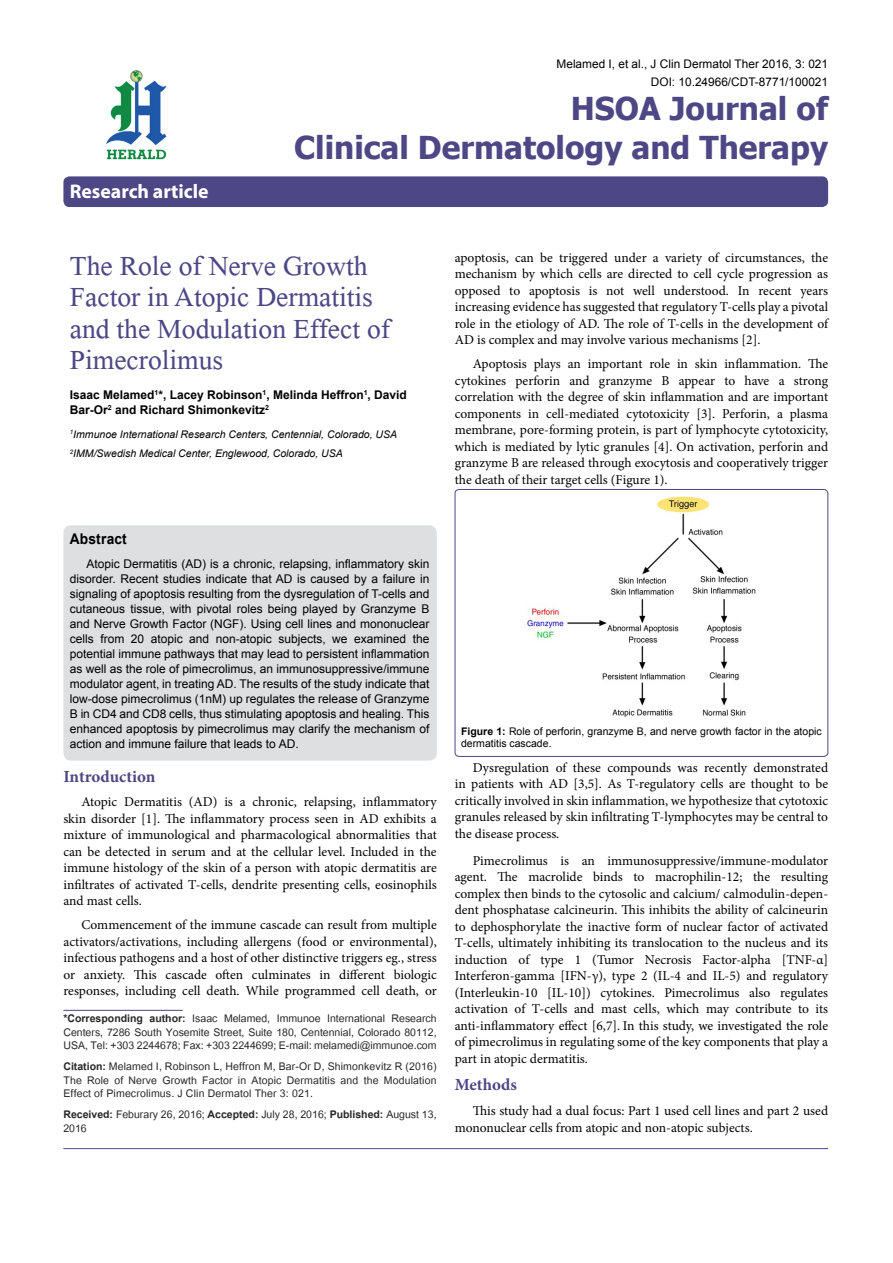
<style>
.page{position:relative;width:893px;height:1263px;background:#fff}
.page>*{position:absolute;margin:0;border:0;box-sizing:border-box;transform-origin:0 0}
.t1{font:41.25px/31.5px "Microsoft Himalaya";color:#4d4785}
.t2{font:700 31.5px/39px "Tahoma";color:#4d4785;text-align:right}
.t3{font:700 19.8px "Myriad Hebrew";color:#fff}
.t4{font:700 16.95px "Minion Pro";color:#4d4785}
.t5{font:700 14.85px "Arial";letter-spacing:.015em;color:#000;scale:.93 1}
.t6{font:14.7px/13.5px "Utsaah";color:#282627;text-align:justify}
.t7{font:13.5px/16.5px "Minion Pro";letter-spacing:-.005em;color:#000;text-align:justify}
.t8{font:12px/15px "Arial";color:#000;text-align:justify}
.t9{font:700 12px/15px "Arial";color:#000}
.t10{font:11.85px/18px "Arial";color:#000;text-align:right}
.t11{font:italic 10.5px/19.5px "Arial";color:#000}
.t12{font:10.5px/12px "Arial";color:#000}
.s1{font-weight:700}
</style>
<div class="page">
<div style="left:63px;top:176px;width:765px;height:31px;background:#4d4785;border-radius:6px"></div>
<hr style="left:63px;top:1010px;width:120px;height:1px;background:#4d4785">
<img style="left:106px;top:70px;width:61px;height:90px">
<hr style="left:63px;top:1148px;width:765px;height:1px;background:#4d4785">
<div style="left:63px;top:525px;width:374px;height:236px;background:#dedfe0;border-radius:8px"></div>
<div style="left:455px;top:489px;width:373px;height:268px;border:1px solid #4d4785;border-radius:4px"></div>
<img style="left:527px;top:496px;width:229px;height:221px">
<h3 class="t3" style="left:70px;top:180px;width:140px">Research article</h3>
<p class="t10" style="left:557px;top:55px;width:273px">Melamed I, et al., J Clin Dermatol Ther 2016, 3: 021<br>DOI: 10.24966/CDT-8771/100021</p>
<h2 class="t2" style="left:294px;top:87px;width:535px">HSOA Journal of<br>Clinical Dermatology and Therapy</h2>
<h1 class="t1" style="left:70px;top:245px;width:322px">The Role of Nerve Growth<br>Factor in Atopic Dermatitis and the Modulation Effect of<br>Pimecrolimus</h1>
<p class="t9" style="left:70px;top:387px;width:339px">Isaac Melamed<sup>1</sup>*, Lacey Robinson<sup>1</sup>, Melinda Heffron<sup>1</sup>, David<br>Bar-Or<sup>2</sup> and Richard Shimonkevitz<sup>2</sup></p>
<p class="t11" style="left:70px;top:424px;width:329px"><sup>1</sup>Immunoe International Research Centers, Centennial, Colorado, USA<br><sup>2</sup>IMM/Swedish Medical Center, Englewood, Colorado, USA</p>
<p class="t7" style="left:455px;top:249px;width:375px">apoptosis, can be triggered under a variety of circumstances, the mechanism by which cells are directed to cell cycle progression as opposed to apoptosis is not well understood. In recent years increasing evidence has suggested that regulatory T-cells play a pivotal role in the etiology of AD. The role of T-cells in the development of AD is complex and may involve various mechanisms [2].</p>
<p class="t7" style="left:455px;top:356px;width:375px;text-indent:18px">Apoptosis plays an important role in skin inflammation. The cytokines perforin and granzyme B appear to have a strong correlation with the degree of skin inflammation and are important components in cell-mediated cytotoxicity [3]. Perforin, a plasma membrane, pore-forming protein, is part of lymphocyte cytotoxicity, which is mediated by lytic granules [4]. On activation, perforin and granzyme B are released through exocytosis and cooperatively trigger the death of their target cells (Figure 1).</p>
<p class="t5" style="left:70px;top:529px;width:63px">Abstract</p>
<p class="t8" style="left:70px;top:557px;width:361px;text-indent:16px">Atopic Dermatitis (AD) is a chronic, relapsing, inflammatory skin disorder. Recent studies indicate that AD is caused by a failure in signaling of apoptosis resulting from the dysregulation of T-cells and cutaneous tissue, with pivotal roles being played by Granzyme B and Nerve Growth Factor (NGF). Using cell lines and mononuclear cells from 20 atopic and non-atopic subjects, we examined the potential immune pathways that may lead to persistent inflammation as well as the role of pimecrolimus, an immunosuppressive/immune modulator agent, in treating AD. The results of the study indicate that low-dose pimecrolimus (1nM) up regulates the release of Granzyme B in CD4 and CD8 cells, thus stimulating apoptosis and healing. This enhanced apoptosis by pimecrolimus may clarify the mechanism of action and immune failure that leads to AD.</p>
<p class="t4" style="left:63px;top:765px;width:94px">Introduction</p>
<p class="t7" style="left:63px;top:793px;width:375px;text-indent:18px">Atopic Dermatitis (AD) is a chronic, relapsing, inflammatory skin disorder [1]. The inflammatory process seen in AD exhibits a mixture of immunological and pharmacological abnormalities that can be detected in serum and at the cellular level. Included in the immune histology of the skin of a person with atopic dermatitis are infiltrates of activated T-cells, dendrite presenting cells, eosinophils and mast cells.</p>
<p class="t7" style="left:63px;top:916px;width:375px;text-indent:18px">Commencement of the immune cascade can result from multiple activators/activations, including allergens (food or environmental), infectious pathogens and a host of other distinctive triggers eg., stress or anxiety. This cascade often culminates in different biologic responses, including cell death. While programmed cell death, or</p>
<p class="t6" style="left:63px;top:1013px;width:375px"><span class="s1">*Corresponding author:</span> Isaac Melamed, Immunoe International Research Centers, 7286 South Yosemite Street, Suite 180, Centennial, Colorado 80112, USA, Tel: +303 2244678; Fax: +303 2244699; E-mail: melamedi@immunoe.com</p>
<p class="t6" style="left:63px;top:1061px;width:375px"><span class="s1">Citation:</span> Melamed I, Robinson L, Heffron M, Bar-Or D, Shimonkevitz R (2016)<br>The Role of Nerve Growth Factor in Atopic Dermatitis and the Modulation Effect of Pimecrolimus. J Clin Dermatol Ther 3: 021.</p>
<p class="t6" style="left:63px;top:1109px;width:375px"><span class="s1">Received:</span> Feburary 26, 2016; <span class="s1">Accepted:</span> July 28, 2016; <span class="s1">Published:</span> August 13,<br>2016</p>
<p class="t12" style="left:461px;top:726px;width:362px"><span class="s1">Figure 1:</span> Role of perforin, granzyme B, and nerve growth factor in the atopic dermatitis cascade.</p>
<p class="t7" style="left:455px;top:759px;width:375px;text-indent:18px">Dysregulation of these compounds was recently demonstrated in patients with AD [3,5]. As T-regulatory cells are thought to be critically involved in skin inflammation, we hypothesize that cytotoxic granules released by skin infiltrating T-lymphocytes may be central to the disease process.</p>
<p class="t7" style="left:455px;top:852px;width:375px;text-indent:18px">Pimecrolimus is an immunosuppressive/immune-modulator agent. The macrolide binds to macrophilin-12; the resulting complex then binds to the cytosolic and calcium/ calmodulin-depen&shy;dent phosphatase calcineurin. This inhibits the ability of calcineurin to dephosphorylate the inactive form of nuclear factor of activated T-cells, ultimately inhibiting its translocation to the nucleus and its induction of type 1 (Tumor Necrosis Factor-alpha [TNF-α] Interferon-gamma [IFN-γ), type 2 (IL-4 and IL-5) and regulatory (Interleukin-10 [IL-10]) cytokines. Pimecrolimus also regulates activation of T-cells and mast cells, which may contribute to its anti-inflammatory effect [6,7]. In this study, we investigated the role of pimecrolimus in regulating some of the key components that play a part in atopic dermatitis.</p>
<p class="t4" style="left:455px;top:1072px;width:64px">Methods</p>
<p class="t7" style="left:455px;top:1103px;width:375px;text-indent:18px">This study had a dual focus: Part 1 used cell lines and part 2 used mononuclear cells from atopic and non-atopic subjects.</p>
</div>
